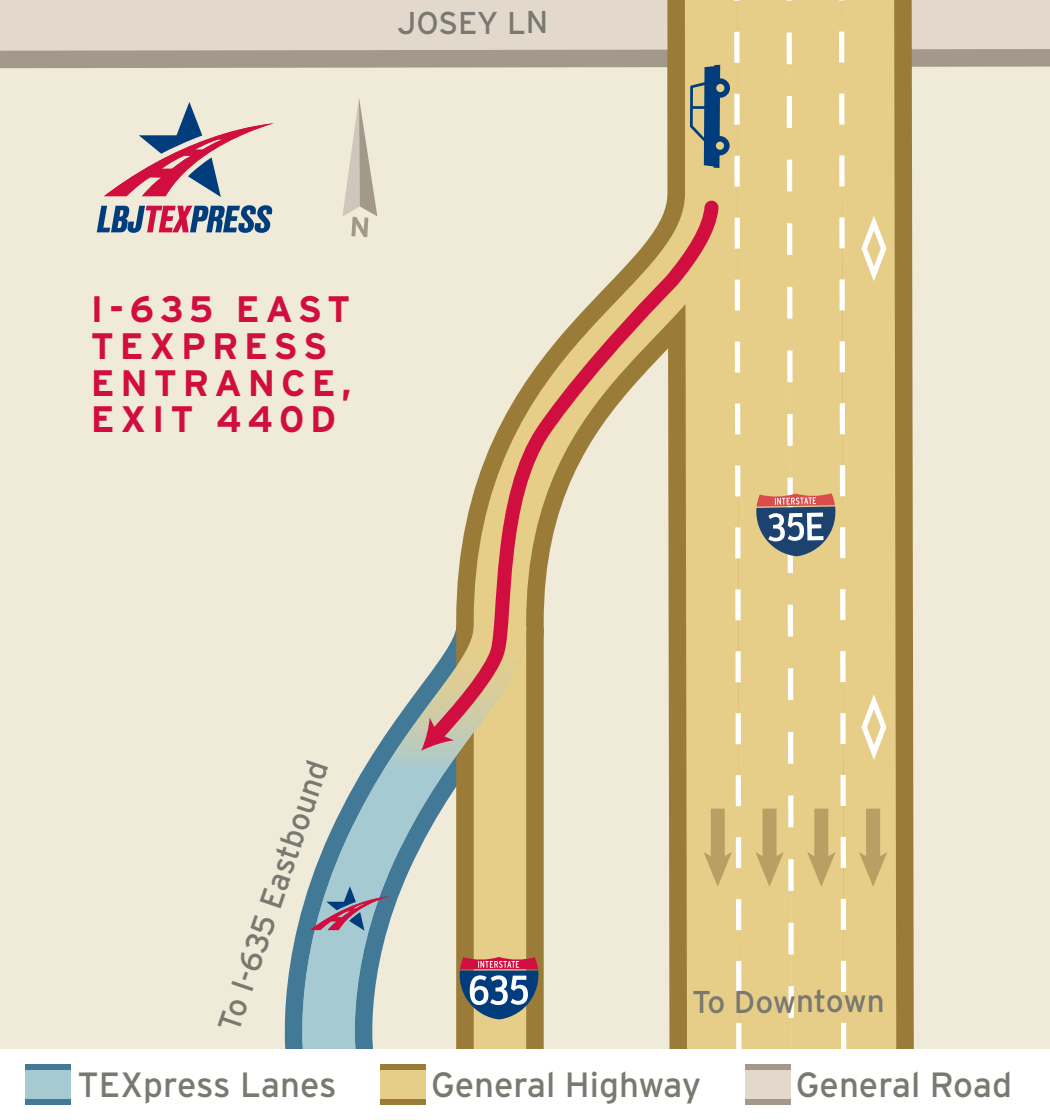
<style>
.page{position:relative;width:1050px;height:1120px;background:#fff}
.page>*{position:absolute;margin:0;border:0;box-sizing:border-box;transform-origin:0 0}
.t1{font:700 36.75px/36.8px "Interstate";letter-spacing:.16em;color:#d10e40}
.t2{font:35px "Interstate";color:#797871}
.t3{font:31.5px "Interstate";letter-spacing:-.005em;color:#797871}
</style>
<div class="page">
<div style="left:0;top:0;width:1050px;height:1050px;background:#efebd8"></div>
<svg style="left:0;top:0;width:1050px;height:69px;background:#d2c8b9"></svg>
<svg style="left:923px;top:0;width:35px;height:69px;background:#d2c8bb"></svg>
<svg style="left:412px;top:0;width:246px;height:69px;background:#d4cabd"></svg>
<svg style="left:447px;top:2px;width:211px;height:67px;background:#d1c7ba"></svg>
<svg style="left:284px;top:755px;width:260px;height:293px"></svg>
<svg style="left:289px;top:692px;width:237px;height:356px"></svg>
<svg style="left:658px;top:0;width:53px;height:1048px"></svg>
<div style="left:711px;top:0;width:52px;height:1048px;background:#e6ce89"></div>
<svg style="left:815px;top:0;width:108px;height:1048px;background:#d4bc7f"></svg>
<svg style="left:859px;top:686px;width:30px;height:73px;background:#ecdaa7"></svg>
<svg style="left:859px;top:208px;width:30px;height:72px;background:#ecdaa8"></svg>
<svg style="left:310px;top:885px;width:79px;height:45px;background:#7f88a1"></svg>
<svg style="left:104px;top:102px;width:170px;height:95px"></svg>
<svg style="left:97px;top:205px;width:175px;height:28px"></svg>
<svg style="left:690px;top:27px;width:54px;height:1021px;background:#d8c790"></svg>
<svg style="left:755px;top:26px;width:94px;height:1022px;background:#e2cc8f"></svg>
<div style="left:866px;top:808px;width:14px;height:53px;background:#ba9f65"></div>
<svg style="left:859px;top:851px;width:28px;height:35px"></svg>
<svg style="left:459px;top:956px;width:79px;height:63px;background:#756e82"></svg>
<svg style="left:416px;top:192px;width:311px;height:563px"></svg>
<svg style="left:421px;top:717px;width:33px;height:33px"></svg>
<svg style="left:342px;top:98px;width:35px;height:139px"></svg>
<div style="left:0;top:1048px;width:1050px;height:70px;background:#fff"></div>
<svg style="left:380px;top:1064px;width:46px;height:39px"></svg>
<div style="left:380px;top:1069px;width:46px;height:28px;background:#e6ce89"></div>
<svg style="left:745px;top:1064px;width:46px;height:39px"></svg>
<div style="left:745px;top:1069px;width:46px;height:28px;background:#e2d8cb"></div>
<svg style="left:25px;top:1064px;width:45px;height:39px"></svg>
<div style="left:25px;top:1069px;width:45px;height:28px;background:#a6cad2"></div>
<p class="t3" style="left:398px;top:5px;width:152px">JOSEY LN</p>
<p class="t1" style="left:91px;top:290px;width:262px">I-635 EAST<br>TEXPRESS<br>ENTRANCE,<br>EXIT 440D</p>
<p class="t3" style="left:210px;top:1023px;width:285px;rotate:-71deg">To I-635 Eastbound</p>
<p class="t3" style="left:692px;top:983px;width:194px">To Downtown</p>
<p class="t2" style="left:77px;top:1064px;width:261px">TEXpress Lanes</p>
<p class="t2" style="left:431px;top:1064px;width:272px">General Highway</p>
<p class="t2" style="left:796px;top:1064px;width:218px">General Road</p>
</div>
